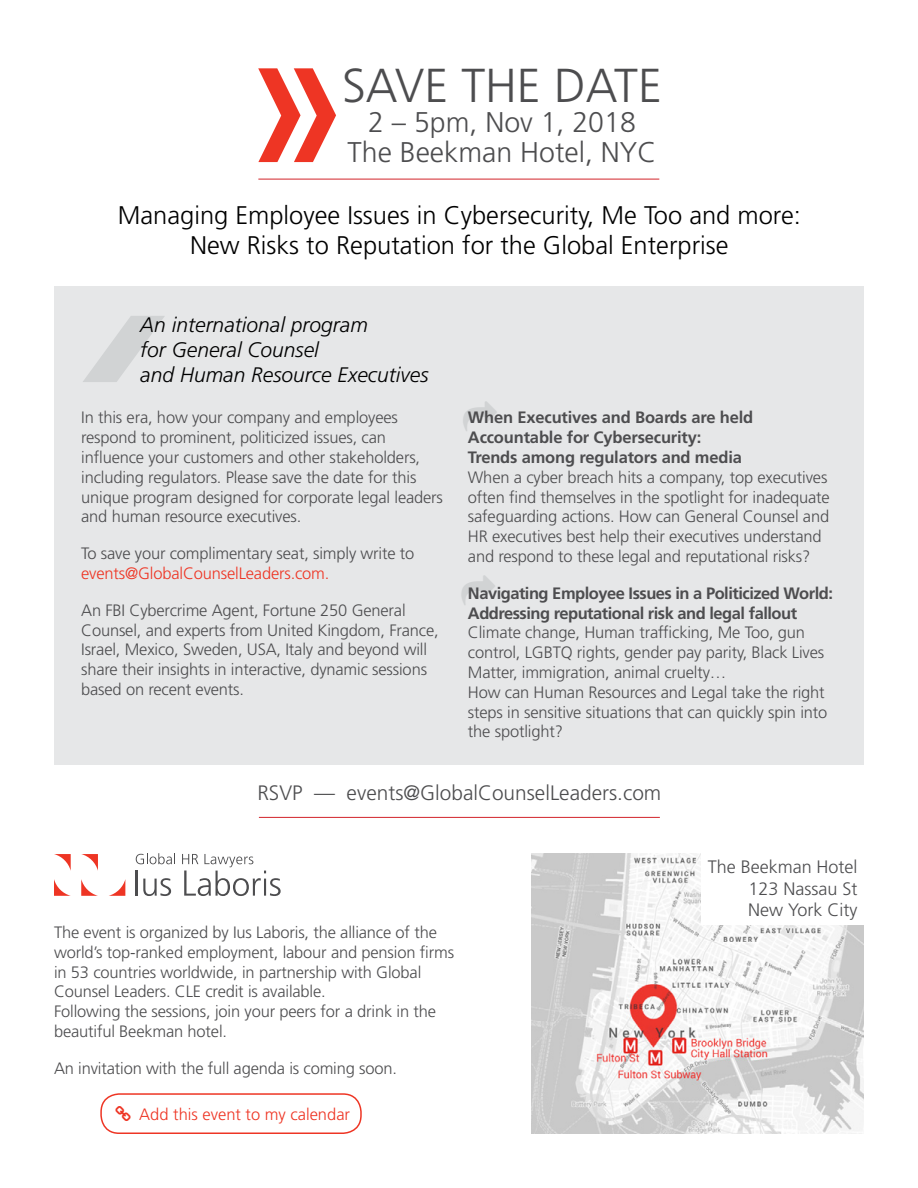
<style>
.page{position:relative;width:918px;height:1188px;background:#fff}
.page>*{position:absolute;margin:0;border:0;box-sizing:border-box;transform-origin:0 0}
.t1{font:500 242.1px "Circular Std";color:#ee3524;scale:.71 1}
.t2{font:300 47.55px "Frutiger LT Std";color:#4d4d4f}
.t3{font:300 28.5px/30px "Frutiger LT Std";color:#4d4d4f;text-align:center}
.t4{font:300 25.5px/30.6px "Frutiger LT Std";color:#000;text-align:center}
.t5{font:italic 300 21px/25.2px "Frutiger LT Std";color:#000}
.t6{font:300 20.85px "Frutiger LT Std";color:#4d4d4f}
.t7{font:300 18px/21.6px "Frutiger LT Std";color:#4d4d4f;text-align:justify}
.t8{font:300 16.5px/19.8px "Frutiger LT Std";letter-spacing:-.01em;color:#4d4d4f}
.t9{font:700 16.5px/19.8px "Frutiger LT Std";letter-spacing:-.01em;color:#4d4d4f}
.t10{font:700 16.5px/19.8px "Frutiger LT Std";letter-spacing:-.03em;color:#4d4d4f}
.t11{font:300 16.5px "Frutiger LT Std";letter-spacing:-.01em;color:#ee3524}
</style>
<div class="page">
<img style="left:531px;top:853px;width:333px;height:281px">
<div style="left:702px;top:851px;width:162px;height:74px;background:#fff"></div>
<div style="left:54px;top:286px;width:810px;height:479px;background:#e6e7e8"></div>
<svg style="left:54px;top:854px;width:17px;height:17px"></svg>
<svg style="left:54px;top:879px;width:17px;height:17px"></svg>
<svg style="left:81px;top:879px;width:17px;height:17px"></svg>
<svg style="left:109px;top:880px;width:16px;height:16px"></svg>
<svg style="left:81px;top:854px;width:17px;height:17px"></svg>
<svg style="left:136px;top:853px;width:39px;height:11px"></svg>
<hr style="left:136px;top:871px;width:2px;height:25px;background:#4d4d4f">
<svg style="left:143px;top:878px;width:28px;height:18px"></svg>
<svg style="left:182px;top:854px;width:99px;height:42px"></svg>
<hr style="left:258px;top:179px;width:401px;height:1px;background:#d2232a">
<hr style="left:259px;top:817px;width:401px;height:1px;background:#d2232a">
<svg style="left:83px;top:316px;width:82px;height:66px"></svg>
<div style="left:100px;top:1093px;width:262px;height:41px;border:2px solid #ee3524;border-radius:18px"></div>
<h1 class="t1" style="left:255px;top:-39px;width:122px">»</h1>
<h2 class="t2" style="left:342px;top:58px;width:321px">SAVE THE DATE</h2>
<h3 class="t3" style="left:348px;top:107px;width:310px">2 – 5pm, Nov 1, 2018<br>The Beekman Hotel, NYC</h3>
<h3 class="t4" style="left:118px;top:200px;width:684px">Managing Employee Issues in Cybersecurity, Me Too and more:<br>New Risks to Reputation for the Global Enterprise</h3>
<p class="t5" style="left:140px;top:312px;width:290px">An international program<br>for General Counsel<br>and Human Resource Executives</p>
<p class="t8" style="left:81px;top:408px;width:363px">In this era, how your company and employees respond to prominent, politicized issues, can influence your customers and other stakeholders, including regulators. Please save the date for this unique program designed for corporate legal leaders and human resource executives.</p>
<p class="t8" style="left:81px;top:544px;width:335px">To save your complimentary seat, simply write to</p>
<p class="t11" style="left:81px;top:564px;width:250px">events@GlobalCounselLeaders.com.</p>
<p class="t8" style="left:81px;top:600px;width:359px">An FBI Cybercrime Agent, Fortune 250 General Counsel, and experts from United Kingdom, France, Israel, Mexico, Sweden, USA, Italy and beyond will share their insights in interactive, dynamic sessions based on recent events.</p>
<p class="t9" style="left:468px;top:408px;width:287px">When Executives and Boards are held<br>Accountable for Cybersecurity:<br>Trends among regulators and media</p>
<p class="t8" style="left:468px;top:467px;width:363px">When a cyber breach hits a company, top executives often find themselves in the spotlight for inadequate safeguarding actions. How can General Counsel and HR executives best help their executives understand and respond to these legal and reputational risks?</p>
<p class="t10" style="left:468px;top:583px;width:367px">Navigating Employee Issues in a Politicized World:<br>Addressing reputational risk and legal fallout</p>
<p class="t8" style="left:468px;top:623px;width:361px">Climate change, Human trafficking, Me Too, gun control, LGBTQ rights, gender pay parity, Black Lives Matter, immigration, animal cruelty…<br>How can Human Resources and Legal take the right steps in sensitive situations that can quickly spin into the spotlight?</p>
<p class="t6" style="left:257px;top:781px;width:406px">RSVP — events@GlobalCounselLeaders.com</p>
<p class="t8" style="left:54px;top:923px;width:402px">The event is organized by Ius Laboris, the alliance of the world’s top-ranked employment, labour and pension firms in 53 countries worldwide, in partnership with Global Counsel Leaders. CLE credit is available.<br>Following the sessions, join your peers for a drink in the beautiful Beekman hotel.</p>
<p class="t8" style="left:54px;top:1058px;width:345px">An invitation with the full agenda is coming soon.</p>
<p class="t11" style="left:139px;top:1105px;width:212px">Add this event to my calendar</p>
<p class="t7" style="left:748px;top:856px;width:111px;text-indent:-40px">The Beekman Hotel 123 Nassau St New York City</p>
</div>
